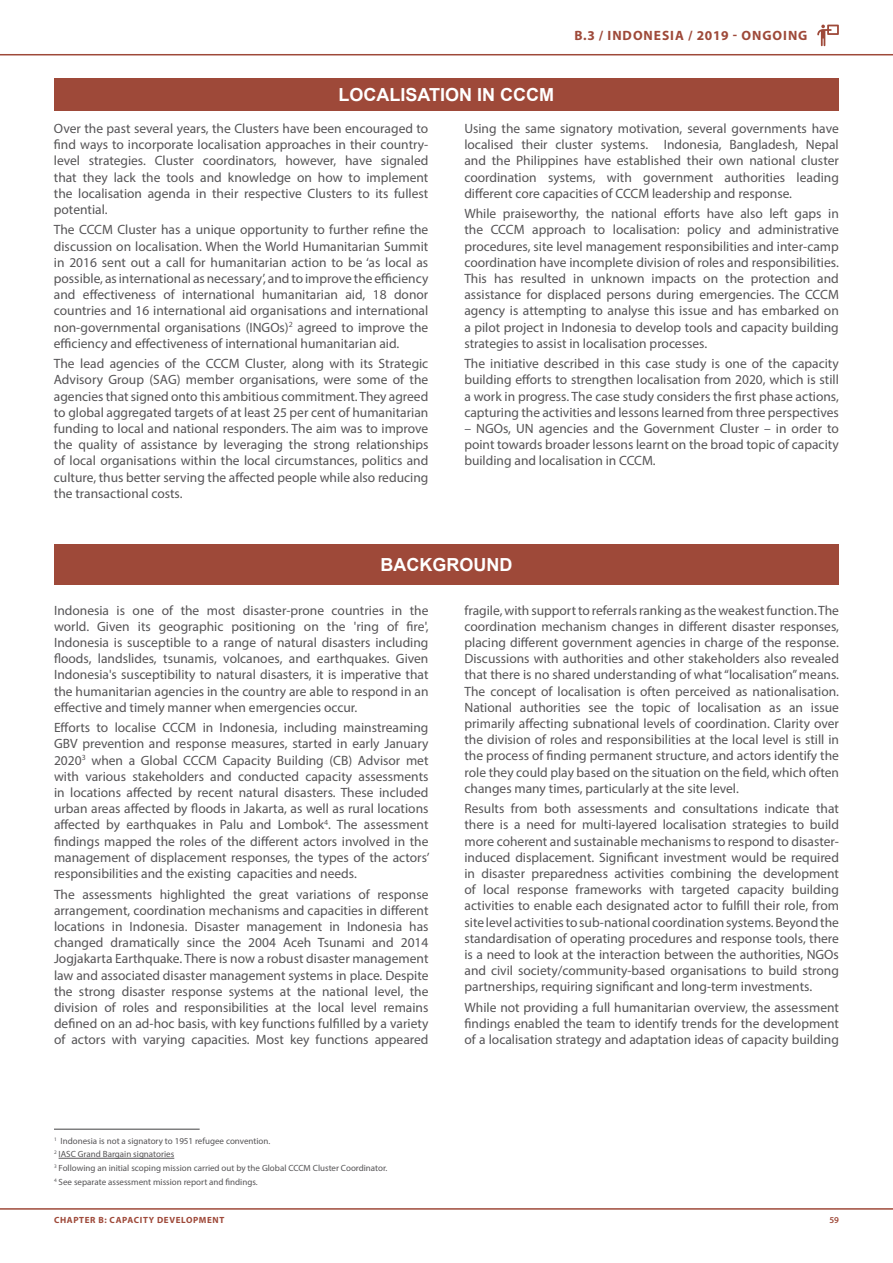
<style>
.page{position:relative;width:893px;height:1263px;background:#fff}
.page>*{position:absolute;margin:0;border:0;box-sizing:border-box;transform-origin:0 0}
.t1{font:700 18px "Arial";color:#fff}
.t2{font:13.5px/16.2px "Myriad Pro";color:#555456;text-align:justify}
.t3{font:700 13.5px "Myriad Pro";letter-spacing:.07em;color:#9e4939}
.t4{font:9px/13.8px "Myriad Pro";color:#555456}
.t5{font:700 9px "Myriad Pro";letter-spacing:.07em;color:#9e4939}
.t6{font:600 9px "Myriad Pro";color:#9e4939}
</style>
<div class="page">
<hr style="left:0;top:1208px;width:893px;height:2px;background:#9e4939">
<hr style="left:0;top:54px;width:893px;height:1px;background:#9e4939">
<svg style="left:817px;top:25px;width:22px;height:21px"></svg>
<div style="left:54px;top:78px;width:785px;height:33px;background:#9e4939"></div>
<div style="left:54px;top:544px;width:785px;height:41px;background:#9e4939"></div>
<hr style="left:59px;top:1158px;width:115px;height:1px;background:#555456">
<hr style="left:54px;top:1129px;width:146px;height:1px;background:#414042">
<h1 class="t1" style="left:339px;top:83px;width:217px">LOCALISATION IN CCCM</h1>
<p class="t3" style="left:574px;top:27px;width:235px">B.3 / INDONESIA / 2019 - ONGOING</p>
<p class="t2" style="left:54px;top:120px;width:376px">Over the past several years, the Clusters have been encouraged to find ways to incorporate localisation approaches in their country&shy;level strategies. Cluster coordinators, however, have signaled that they lack the tools and knowledge on how to implement the localisation agenda in their respective Clusters to its fullest potential.</p>
<p class="t2" style="left:54px;top:222px;width:376px">The CCCM Cluster has a unique opportunity to further refine the discussion on localisation. When the World Humanitarian Summit in 2016 sent out a call for humanitarian action to be ‘as local as possible, as international as necessary’, and to improve the efficiency and effectiveness of international humanitarian aid, 18 donor countries and 16 international aid organisations and international non-governmental organisations (INGOs)<sup>2</sup> agreed to improve the efficiency and effectiveness of international humanitarian aid.</p>
<p class="t2" style="left:54px;top:355px;width:376px">The lead agencies of the CCCM Cluster, along with its Strategic Advisory Group (SAG) member organisations, were some of the agencies that signed onto this ambitious commitment. They agreed to global aggregated targets of at least 25 per cent of humanitarian funding to local and national responders. The aim was to improve the quality of assistance by leveraging the strong relationships of local organisations within the local circumstances, politics and culture, thus better serving the affected people while also reducing the transactional costs.</p>
<p class="t2" style="left:464px;top:120px;width:376px">Using the same signatory motivation, several governments have localised their cluster systems. Indonesia, Bangladesh, Nepal and the Philippines have established their own national cluster coordination systems, with government authorities leading different core capacities of CCCM leadership and response.</p>
<p class="t2" style="left:464px;top:205px;width:376px">While praiseworthy, the national efforts have also left gaps in the CCCM approach to localisation: policy and administrative procedures, site level management responsibilities and inter-camp coordination have incomplete division of roles and responsibilities.<br>This has resulted in unknown impacts on the protection and assistance for displaced persons during emergencies. The CCCM agency is attempting to analyse this issue and has embarked on a pilot project in Indonesia to develop tools and capacity building strategies to assist in localisation processes.</p>
<p class="t2" style="left:464px;top:355px;width:376px">The initiative described in this case study is one of the capacity building efforts to strengthen localisation from 2020, which is still a work in progress. The case study considers the first phase actions, capturing the activities and lessons learned from three perspectives</p>
<p class="t2" style="left:464px;top:420px;width:376px">– NGOs, UN agencies and the Government Cluster – in order to point towards broader lessons learnt on the broad topic of capacity building and localisation in CCCM.</p>
<h1 class="t1" style="left:380px;top:553px;width:133px">BACKGROUND</h1>
<p class="t2" style="left:54px;top:602px;width:376px">Indonesia is one of the most disaster-prone countries in the world. Given its geographic positioning on the 'ring of fire', Indonesia is susceptible to a range of natural disasters including floods, landslides, tsunamis, volcanoes, and earthquakes. Given Indonesia's susceptibility to natural disasters, it is imperative that the humanitarian agencies in the country are able to respond in an effective and timely manner when emergencies occur.</p>
<p class="t2" style="left:54px;top:719px;width:377px">Efforts to localise CCCM in Indonesia, including mainstreaming GBV prevention and response measures, started in early January 2020<sup>3</sup> when a Global CCCM Capacity Building (CB) Advisor met with various stakeholders and conducted capacity assessments in locations affected by recent natural disasters. These included urban areas affected by floods in Jakarta, as well as rural locations affected by earthquakes in Palu and Lombok<sup>4</sup>. The assessment findings mapped the roles of the different actors involved in the management of displacement responses, the types of the actors’ responsibilities and the existing capacities and needs.</p>
<p class="t2" style="left:54px;top:886px;width:376px">The assessments highlighted the great variations of response arrangement, coordination mechanisms and capacities in different locations in Indonesia. Disaster management in Indonesia has changed dramatically since the 2004 Aceh Tsunami and 2014<br>Jogjakarta Earthquake. There is now a robust disaster management law and associated disaster management systems in place. Despite the strong disaster response systems at the national level, the division of roles and responsibilities at the local level remains defined on an ad-hoc basis, with key functions fulfilled by a variety of actors with varying capacities. Most key functions appeared</p>
<p class="t2" style="left:464px;top:602px;width:376px">fragile, with support to referrals ranking as the weakest function. The coordination mechanism changes in different disaster responses, placing different government agencies in charge of the response.<br>Discussions with authorities and other stakeholders also revealed that there is no shared understanding of what “localisation” means.<br>The concept of localisation is often perceived as nationalisation.<br>National authorities see the topic of localisation as an issue primarily affecting subnational levels of coordination. Clarity over the division of roles and responsibilities at the local level is still in the process of finding permanent structure, and actors identify the role they could play based on the situation on the field, which often changes many times, particularly at the site level.</p>
<p class="t2" style="left:464px;top:800px;width:376px">Results from both assessments and consultations indicate that there is a need for multi-layered localisation strategies to build more coherent and sustainable mechanisms to respond to disaster&shy;induced displacement. Significant investment would be required in disaster preparedness activities combining the development of local response frameworks with targeted capacity building activities to enable each designated actor to fulfill their role, from site level activities to sub-national coordination systems. Beyond the standardisation of operating procedures and response tools, there is a need to look at the interaction between the authorities, NGOs and civil society/community-based organisations to build strong partnerships, requiring significant and long-term investments.</p>
<p class="t2" style="left:464px;top:999px;width:376px">While not providing a full humanitarian overview, the assessment findings enabled the team to identify trends for the development of a localisation strategy and adaptation ideas of capacity building</p>
<p class="t4" style="left:54px;top:1133px;width:335px"><sup>1</sup> Indonesia is not a signatory to 1951 refugee convention.<br><sup>2</sup> IASC Grand Bargain signatories<br><sup>3</sup> Following an initial scoping mission carried out by the Global CCCM Cluster Coordinator.<br><sup>4</sup> See separate assessment mission report and findings.</p>
<p class="t5" style="left:54px;top:1214px;width:172px">CHAPTER B: CAPACITY DEVELOPMENT</p>
<p class="t6" style="left:829px;top:1214px;width:11px">59</p>
</div>
